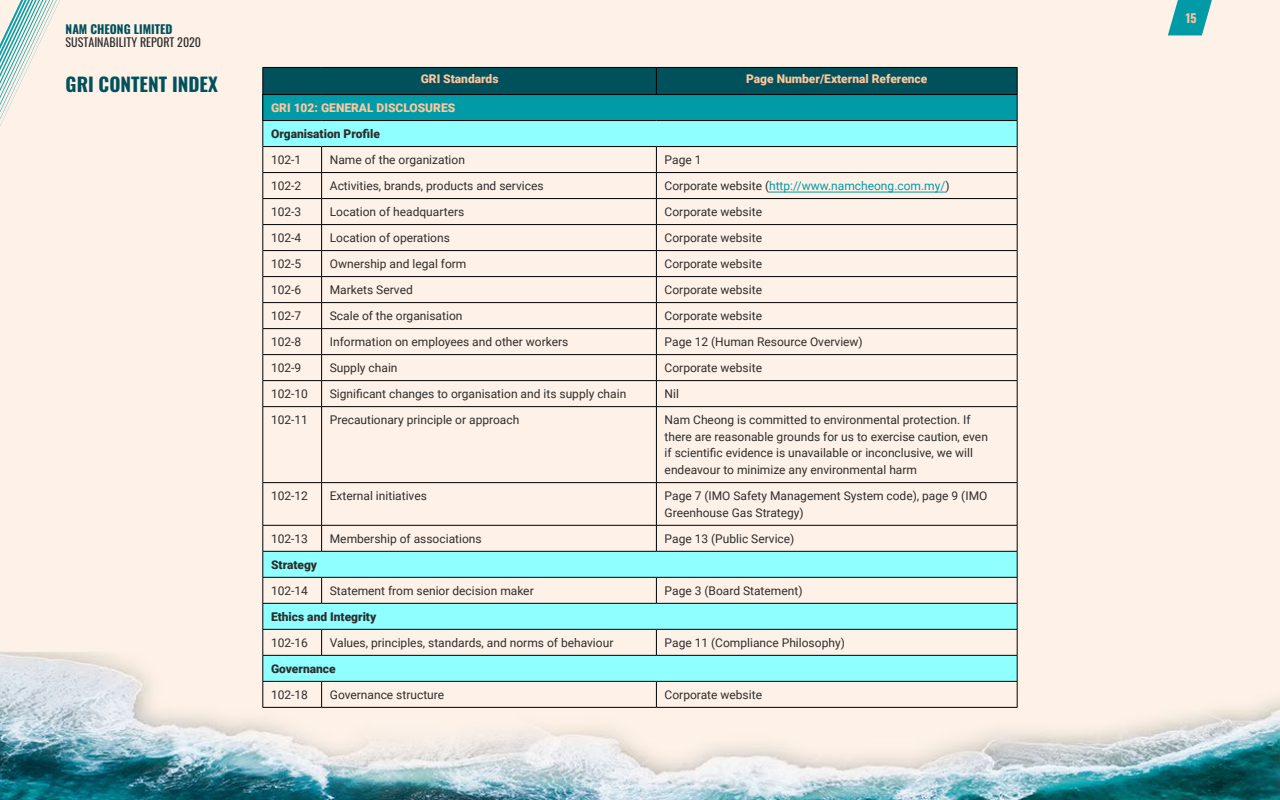
<style>
.page{position:relative;width:1280px;height:800px;background:#fff}
.page>*{position:absolute;margin:0;border:0;box-sizing:border-box;transform-origin:0 0}
.t1{font:700 19px "Oswald";color:#00515c}
.t2{font:12px/16.7px "Roboto";color:#2d2d2d}
.t3{font:900 12px "Roboto";color:#ffc69d}
.t4{font:900 12px "Roboto";color:#2d2d2d}
.t5{font:12px "Roboto";color:#009ba6}
.t6{font:12px "Oswald";color:#2d2d2d}
.t7{font:700 12px "Oswald";color:#00515c}
.t8{font:700 12px "Oswald";color:#ffc69d}
.s1{color:#2d2d2d}
</style>
<div class="page">
<img style="left:0;top:0;width:1280px;height:800px">
<svg style="left:264px;top:407px;width:753px;height:274px;background:#ddf3ed"></svg>
<hr style="left:263px;top:406px;width:59px;height:1px;background:#000">
<hr style="left:322px;top:406px;width:334px;height:1px;background:#000">
<hr style="left:656px;top:406px;width:361px;height:1px;background:#000">
<hr style="left:263px;top:482px;width:59px;height:1px;background:#000">
<hr style="left:322px;top:482px;width:334px;height:1px;background:#000">
<hr style="left:656px;top:482px;width:361px;height:1px;background:#000">
<hr style="left:263px;top:525px;width:59px;height:1px;background:#000">
<hr style="left:322px;top:525px;width:334px;height:1px;background:#000">
<hr style="left:656px;top:525px;width:361px;height:1px;background:#000">
<hr style="left:263px;top:551px;width:59px;height:1px;background:#000">
<hr style="left:322px;top:551px;width:334px;height:1px;background:#000">
<hr style="left:656px;top:551px;width:361px;height:1px;background:#000">
<hr style="left:263px;top:577px;width:59px;height:1px;background:#000">
<hr style="left:322px;top:577px;width:334px;height:1px;background:#000">
<hr style="left:656px;top:577px;width:361px;height:1px;background:#000">
<hr style="left:263px;top:603px;width:59px;height:1px;background:#000">
<hr style="left:322px;top:603px;width:334px;height:1px;background:#000">
<hr style="left:656px;top:603px;width:361px;height:1px;background:#000">
<hr style="left:263px;top:629px;width:59px;height:1px;background:#000">
<hr style="left:322px;top:629px;width:334px;height:1px;background:#000">
<hr style="left:656px;top:629px;width:361px;height:1px;background:#000">
<hr style="left:263px;top:655px;width:59px;height:1px;background:#000">
<hr style="left:322px;top:655px;width:334px;height:1px;background:#000">
<hr style="left:656px;top:655px;width:361px;height:1px;background:#000">
<hr style="left:263px;top:681px;width:59px;height:1px;background:#000">
<hr style="left:322px;top:681px;width:334px;height:1px;background:#000">
<hr style="left:656px;top:681px;width:361px;height:1px;background:#000">
<hr style="left:263px;top:707px;width:59px;height:1px;background:#000">
<hr style="left:322px;top:707px;width:334px;height:1px;background:#000">
<hr style="left:656px;top:707px;width:361px;height:1px;background:#000">
<hr style="left:263px;top:407px;width:1px;height:75px;background:#000">
<hr style="left:263px;top:483px;width:1px;height:42px;background:#000">
<svg style="left:263px;top:526px;width:1px;height:181px"></svg>
<svg style="left:263px;top:67px;width:755px;height:339px;background:#c4d5d0"></svg>
<hr style="left:321px;top:407px;width:1px;height:75px;background:#000">
<hr style="left:656px;top:407px;width:1px;height:75px;background:#000">
<hr style="left:1017px;top:407px;width:1px;height:75px;background:#000">
<hr style="left:321px;top:483px;width:1px;height:42px;background:#000">
<hr style="left:656px;top:483px;width:1px;height:42px;background:#000">
<hr style="left:1017px;top:483px;width:1px;height:42px;background:#000">
<svg style="left:321px;top:526px;width:1px;height:25px"></svg>
<svg style="left:656px;top:526px;width:1px;height:25px"></svg>
<svg style="left:321px;top:578px;width:1px;height:25px"></svg>
<svg style="left:656px;top:578px;width:1px;height:25px"></svg>
<svg style="left:321px;top:630px;width:1px;height:25px"></svg>
<svg style="left:656px;top:630px;width:1px;height:25px"></svg>
<svg style="left:321px;top:682px;width:1px;height:25px"></svg>
<svg style="left:656px;top:682px;width:1px;height:25px"></svg>
<svg style="left:1017px;top:526px;width:1px;height:181px"></svg>
<hr style="left:769px;top:192px;width:176px;height:1px;background:#009ba6">
<svg style="left:1168px;top:0;width:46px;height:35px;background:#42b1b7"></svg>
<svg style="left:0;top:0;width:95px;height:135px;background:#e9eae2"></svg>
<p class="t7" style="left:66px;top:23px;width:108px">NAM CHEONG LIMITED</p>
<p class="t6" style="left:66px;top:31px;width:137px">SUSTAINABILITY REPORT 2020</p>
<h1 class="t1" style="left:66px;top:74px;width:154px">GRI CONTENT INDEX</h1>
<p class="t3" style="left:421px;top:71px;width:79px">GRI Standards</p>
<p class="t3" style="left:746px;top:71px;width:183px">Page Number/External Reference</p>
<p class="t3" style="left:271px;top:99px;width:186px">GRI 102: GENERAL DISCLOSURES</p>
<p class="t4" style="left:271px;top:125px;width:110px">Organisation Profile</p>
<p class="t2" style="left:271px;top:151px;width:32px">102-1</p>
<p class="t2" style="left:330px;top:151px;width:137px">Name of the organization</p>
<p class="t2" style="left:665px;top:151px;width:38px">Page 1</p>
<p class="t2" style="left:271px;top:177px;width:32px">102-2</p>
<p class="t2" style="left:330px;top:177px;width:215px">Activities, brands, products and services</p>
<p class="t5" style="left:665px;top:177px;width:286px"><span class="s1">Corporate website (</span>http://www.namcheong.com.my/<span class="s1">)</span></p>
<p class="t2" style="left:271px;top:203px;width:32px">102-3</p>
<p class="t2" style="left:330px;top:203px;width:136px">Location of headquarters</p>
<p class="t2" style="left:665px;top:203px;width:99px">Corporate website</p>
<p class="t2" style="left:271px;top:229px;width:32px">102-4</p>
<p class="t2" style="left:330px;top:229px;width:122px">Location of operations</p>
<p class="t2" style="left:665px;top:229px;width:99px">Corporate website</p>
<p class="t2" style="left:271px;top:255px;width:32px">102-5</p>
<p class="t2" style="left:330px;top:255px;width:138px">Ownership and legal form</p>
<p class="t2" style="left:665px;top:255px;width:99px">Corporate website</p>
<p class="t2" style="left:271px;top:281px;width:32px">102-6</p>
<p class="t2" style="left:330px;top:281px;width:84px">Markets Served</p>
<p class="t2" style="left:665px;top:281px;width:99px">Corporate website</p>
<p class="t2" style="left:271px;top:307px;width:32px">102-7</p>
<p class="t2" style="left:330px;top:307px;width:134px">Scale of the organisation</p>
<p class="t2" style="left:665px;top:307px;width:99px">Corporate website</p>
<p class="t2" style="left:271px;top:333px;width:32px">102-8</p>
<p class="t2" style="left:330px;top:333px;width:240px">Information on employees and other workers</p>
<p class="t2" style="left:665px;top:333px;width:200px">Page 12 (Human Resource Overview)</p>
<p class="t2" style="left:271px;top:359px;width:32px">102-9</p>
<p class="t2" style="left:330px;top:359px;width:69px">Supply chain</p>
<p class="t2" style="left:665px;top:359px;width:99px">Corporate website</p>
<p class="t2" style="left:271px;top:385px;width:39px">102-10</p>
<p class="t2" style="left:330px;top:385px;width:298px">Significant changes to organisation and its supply chain</p>
<p class="t2" style="left:665px;top:385px;width:16px">Nil</p>
<p class="t2" style="left:271px;top:411px;width:39px">102-11</p>
<p class="t2" style="left:330px;top:411px;width:191px">Precautionary principle or approach</p>
<p class="t2" style="left:665px;top:411px;width:325px">Nam Cheong is committed to environmental protection. If there are reasonable grounds for us to exercise caution, even if scientific evidence is unavailable or inconclusive, we will endeavour to minimize any environmental harm</p>
<p class="t2" style="left:271px;top:487px;width:39px">102-12</p>
<p class="t2" style="left:330px;top:487px;width:99px">External initiatives</p>
<p class="t2" style="left:665px;top:487px;width:324px">Page 7 (IMO Safety Management System code), page 9 (IMO<br>Greenhouse Gas Strategy)</p>
<p class="t2" style="left:271px;top:530px;width:39px">102-13</p>
<p class="t2" style="left:330px;top:530px;width:153px">Membership of associations</p>
<p class="t2" style="left:665px;top:530px;width:131px">Page 13 (Public Service)</p>
<p class="t4" style="left:271px;top:556px;width:48px">Strategy</p>
<p class="t2" style="left:271px;top:582px;width:39px">102-14</p>
<p class="t2" style="left:330px;top:582px;width:205px">Statement from senior decision maker</p>
<p class="t2" style="left:665px;top:582px;width:139px">Page 3 (Board Statement)</p>
<p class="t4" style="left:271px;top:608px;width:107px">Ethics and Integrity</p>
<p class="t2" style="left:271px;top:634px;width:39px">102-16</p>
<p class="t2" style="left:330px;top:634px;width:285px">Values, principles, standards, and norms of behaviour</p>
<p class="t2" style="left:665px;top:634px;width:182px">Page 11 (Compliance Philosophy)</p>
<p class="t4" style="left:271px;top:660px;width:66px">Governance</p>
<p class="t2" style="left:271px;top:686px;width:39px">102-18</p>
<p class="t2" style="left:330px;top:686px;width:116px">Governance structure</p>
<p class="t2" style="left:665px;top:686px;width:99px">Corporate website</p>
<p class="t8" style="left:1186px;top:11px;width:12px">15</p>
</div>
